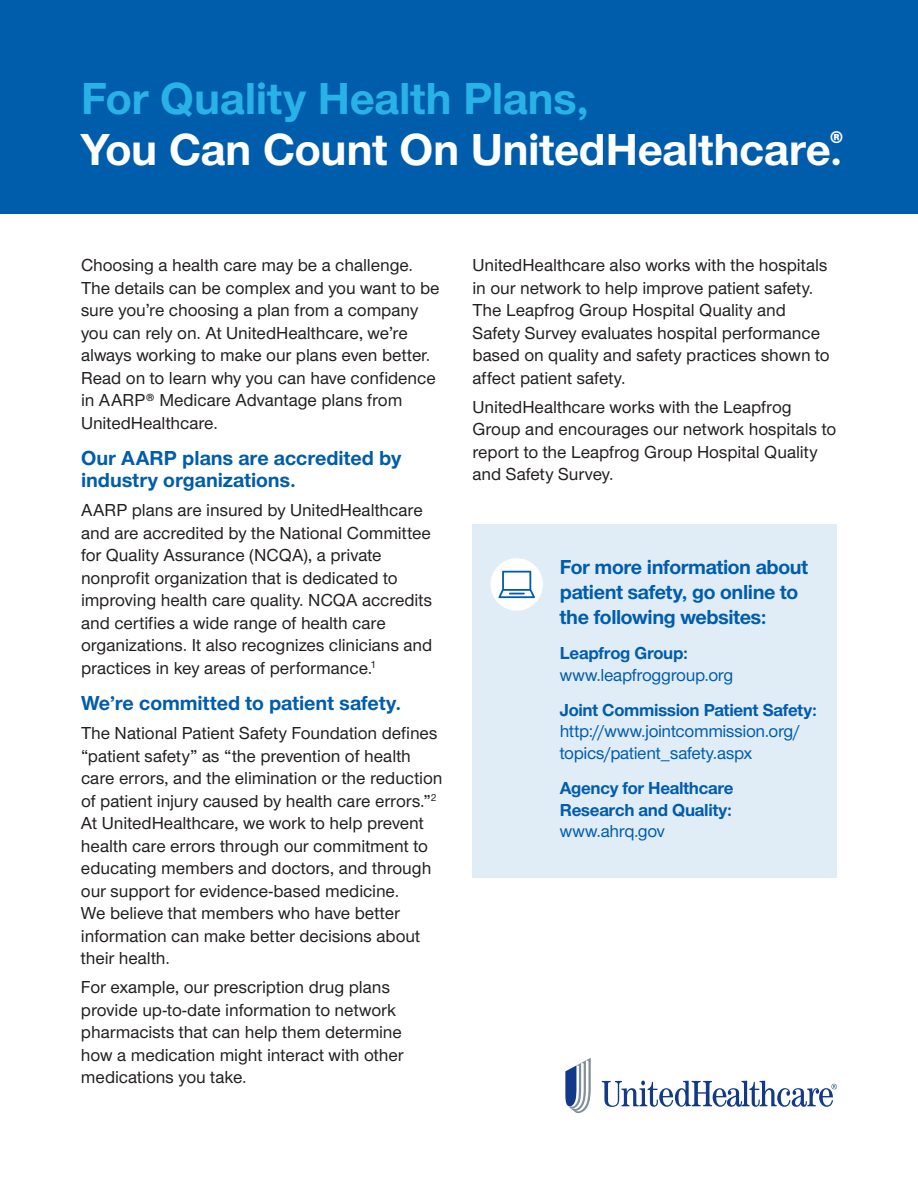
<style>
.page{position:relative;width:918px;height:1188px;background:#fff}
.page>*{position:absolute;margin:0;border:0;box-sizing:border-box;transform-origin:0 0}
.t1{font:700 46.5px/51px "UHC Sans";letter-spacing:-.005em;color:#fff}
.t2{font:700 21px/22.5px "UHC Sans";color:#005dac}
.t3{font:700 21px/25.2px "UHC Sans";letter-spacing:-.02em;color:#015dac}
.t4{font:500 18px/22.5px "UHC Sans";color:#231f20}
.t5{font:500 18px/21.6px "UHC Sans";letter-spacing:-.02em;color:#015dac}
.t6{font:700 18px/21.6px "UHC Sans";letter-spacing:-.015em;color:#015dac}
.s1{color:#29b2e7}
</style>
<div class="page">
<div style="left:0;top:0;width:918px;height:214px;background:#005dac"></div>
<svg style="left:602px;top:1081px;width:235px;height:26px"></svg>
<svg style="left:565px;top:1058px;width:26px;height:55px"></svg>
<div style="left:472px;top:524px;width:365px;height:353px;background:#e1edf6"></div>
<div style="left:490px;top:558px;width:53px;height:53px;background:#fff;border-radius:50%"></div>
<svg style="left:498px;top:571px;width:37px;height:27px"></svg>
<h1 class="t1" style="left:81px;top:72px;width:764px"><span class="s1">For Quality Health Plans,<br></span>You Can Count On UnitedHealthcare.<sup>®</sup></h1>
<p class="t4" style="left:81px;top:253px;width:360px">Choosing a health care may be a challenge.<br>The details can be complex and you want to be sure you’re choosing a plan from a company you can rely on. At UnitedHealthcare, we’re always working to make our plans even better.<br>Read on to learn why you can have confidence in AARP® Medicare Advantage plans from UnitedHealthcare.</p>
<p class="t2" style="left:81px;top:446px;width:322px">Our AARP plans are accredited by industry organizations.</p>
<p class="t4" style="left:81px;top:498px;width:353px">AARP plans are insured by UnitedHealthcare and are accredited by the National Committee for Quality Assurance (NCQA), a private nonprofit organization that is dedicated to improving health care quality. NCQA accredits and certifies a wide range of health care organizations. It also recognizes clinicians and practices in key areas of performance.<sup>1</sup></p>
<p class="t2" style="left:81px;top:691px;width:322px">We’re committed to patient safety.</p>
<p class="t4" style="left:81px;top:721px;width:363px">The National Patient Safety Foundation defines “patient safety” as “the prevention of health care errors, and the elimination or the reduction of patient injury caused by health care errors.”<sup>2<br></sup>At UnitedHealthcare, we work to help prevent health care errors through our commitment to educating members and doctors, and through our support for evidence‑based medicine.<br>We believe that members who have better information can make better decisions about their health.</p>
<p class="t4" style="left:81px;top:975px;width:324px">For example, our prescription drug plans provide up‑to‑date information to network pharmacists that can help them determine how a medication might interact with other medications you take.</p>
<p class="t4" style="left:472px;top:253px;width:359px">UnitedHealthcare also works with the hospitals in our network to help improve patient safety.<br>The Leapfrog Group Hospital Quality and Safety Survey evaluates hospital performance based on quality and safety practices shown to affect patient safety.</p>
<p class="t4" style="left:472px;top:395px;width:365px">UnitedHealthcare works with the Leapfrog Group and encourages our network hospitals to report to the Leapfrog Group Hospital Quality and Safety Survey.</p>
<p class="t3" style="left:560px;top:553px;width:250px">For more information about patient safety, go online to the following websites:</p>
<p class="t6" style="left:560px;top:642px;width:130px">Leapfrog Group:</p>
<p class="t5" style="left:560px;top:663px;width:175px">www.leapfroggroup.org</p>
<p class="t6" style="left:560px;top:698px;width:259px">Joint Commission Patient Safety:</p>
<p class="t5" style="left:560px;top:720px;width:242px">http://www.jointcommission.org/ topics/patient_safety.aspx</p>
<p class="t6" style="left:560px;top:777px;width:175px">Agency for Healthcare<br>Research and Quality:</p>
<p class="t5" style="left:560px;top:820px;width:106px">www.ahrq.gov</p>
</div>
